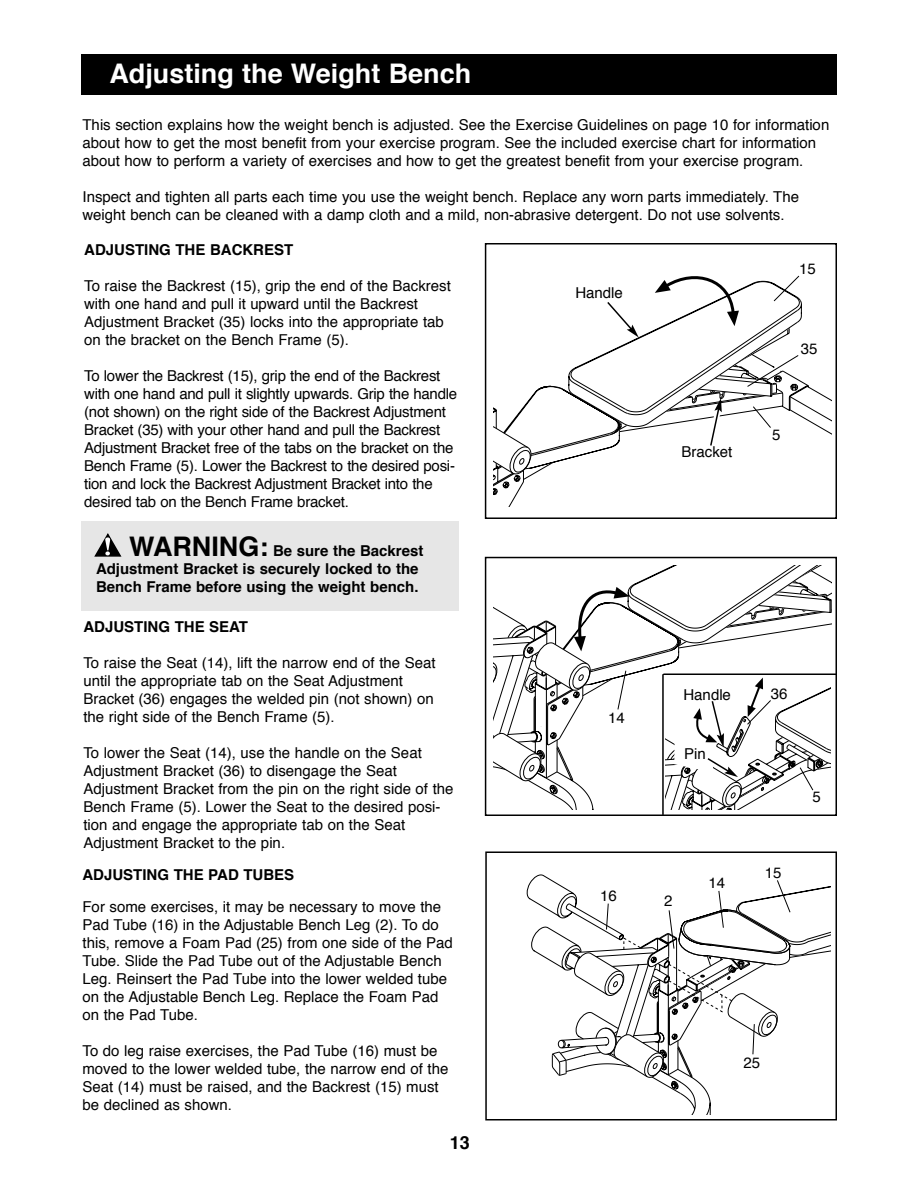
<style>
.page{position:relative;width:918px;height:1188px;background:#fff}
.page>*{position:absolute;margin:0;border:0;box-sizing:border-box;transform-origin:0 0}
.t1{font:700 27px "Helvetica";color:#fff}
.t2{font:700 18px "Helvetica";color:#000}
.t3{font:15px/18px "Helvetica";color:#000}
.t4{font:700 15px/18px "Helvetica";color:#000}
.s1{font-size:27px}
</style>
<div class="page">
<div style="left:81px;top:54px;width:756px;height:40px;background:#000"></div>
<div style="left:485px;top:243px;width:352px;height:276px;border:2px solid #000"></div>
<svg style="left:568px;top:516px;width:234px;height:3px"></svg>
<div style="left:485px;top:557px;width:352px;height:259px;border:2px solid #000"></div>
<svg style="left:493px;top:565px;width:339px;height:244px"></svg>
<hr style="left:663px;top:674px;width:174px;height:1px;background:#000">
<hr style="left:662px;top:674px;width:2px;height:141px;background:#000">
<svg style="left:494px;top:275px;width:337px;height:232px"></svg>
<div style="left:485px;top:851px;width:352px;height:269px;border:2px solid #000"></div>
<svg style="left:526px;top:874px;width:305px;height:241px"></svg>
<div style="left:81px;top:521px;width:378px;height:89px;background:#e6e6e6"></div>
<svg style="left:94px;top:533px;width:28px;height:24px"></svg>
<h1 class="t1" style="left:110px;top:62px;width:363px">Adjusting the Weight Bench</h1>
<p class="t3" style="left:82px;top:117px;width:748px">This section explains how the weight bench is adjusted. See the Exercise Guidelines on page 10 for information about how to get the most benefit from your exercise program. See the included exercise chart for information about how to perform a variety of exercises and how to get the greatest benefit from your exercise program.</p>
<p class="t3" style="left:82px;top:189px;width:718px">Inspect and tighten all parts each time you use the weight bench. Replace any worn parts immediately. The weight bench can be cleaned with a damp cloth and a mild, non-abrasive detergent. Do not use solvents.</p>
<p class="t4" style="left:84px;top:242px;width:211px">ADJUSTING THE BACKREST</p>
<p class="t3" style="left:84px;top:278px;width:368px">To raise the Backrest (15), grip the end of the Backrest with one hand and pull it upward until the Backrest Adjustment Bracket (35) locks into the appropriate tab on the bracket on the Bench Frame (5).</p>
<p class="t3" style="left:84px;top:368px;width:375px">To lower the Backrest (15), grip the end of the Backrest with one hand and pull it slightly upwards. Grip the handle (not shown) on the right side of the Backrest Adjustment Bracket (35) with your other hand and pull the Backrest Adjustment Bracket free of the tabs on the bracket on the Bench Frame (5). Lower the Backrest to the desired posi&shy;tion and lock the Backrest Adjustment Bracket into the desired tab on the Bench Frame bracket.</p>
<p class="t4" style="left:96px;top:543px;width:329px;text-indent:33px"><span class="s1">WARNING:</span> Be sure the Backrest<br>Adjustment Bracket is securely locked to the<br>Bench Frame before using the weight bench.</p>
<p class="t4" style="left:83px;top:619px;width:166px">ADJUSTING THE SEAT</p>
<p class="t3" style="left:83px;top:655px;width:354px">To raise the Seat (14), lift the narrow end of the Seat until the appropriate tab on the Seat Adjustment Bracket (36) engages the welded pin (not shown) on the right side of the Bench Frame (5).</p>
<p class="t3" style="left:83px;top:745px;width:372px">To lower the Seat (14), use the handle on the Seat Adjustment Bracket (36) to disengage the Seat Adjustment Bracket from the pin on the right side of the Bench Frame (5). Lower the Seat to the desired posi&shy;tion and engage the appropriate tab on the Seat Adjustment Bracket to the pin.</p>
<p class="t4" style="left:82px;top:867px;width:213px">ADJUSTING THE PAD TUBES</p>
<p class="t3" style="left:82px;top:899px;width:372px">For some exercises, it may be necessary to move the Pad Tube (16) in the Adjustable Bench Leg (2). To do this, remove a Foam Pad (25) from one side of the Pad Tube. Slide the Pad Tube out of the Adjustable Bench Leg. Reinsert the Pad Tube into the lower welded tube on the Adjustable Bench Leg. Replace the Foam Pad on the Pad Tube.</p>
<p class="t3" style="left:82px;top:1043px;width:367px">To do leg raise exercises, the Pad Tube (16) must be moved to the lower welded tube, the narrow end of the Seat (14) must be raised, and the Backrest (15) must be declined as shown.</p>
<p class="t2" style="left:450px;top:1135px;width:22px">13</p>
<p class="t3" style="left:575px;top:285px;width:49px">Handle</p>
<p class="t3" style="left:682px;top:444px;width:52px">Bracket</p>
<p class="t3" style="left:799px;top:261px;width:18px">15</p>
<p class="t3" style="left:801px;top:341px;width:18px">35</p>
<p class="t3" style="left:772px;top:426px;width:10px">5</p>
<p class="t3" style="left:608px;top:710px;width:18px">14</p>
<p class="t3" style="left:684px;top:686px;width:49px">Handle</p>
<p class="t3" style="left:684px;top:746px;width:23px">Pin</p>
<p class="t3" style="left:600px;top:888px;width:18px">16</p>
<p class="t3" style="left:664px;top:893px;width:10px">2</p>
<p class="t3" style="left:709px;top:875px;width:18px">14</p>
<p class="t3" style="left:771px;top:686px;width:18px">36</p>
<p class="t3" style="left:765px;top:864px;width:18px">15</p>
<p class="t3" style="left:812px;top:789px;width:10px">5</p>
<p class="t3" style="left:744px;top:1055px;width:18px">25</p>
</div>
